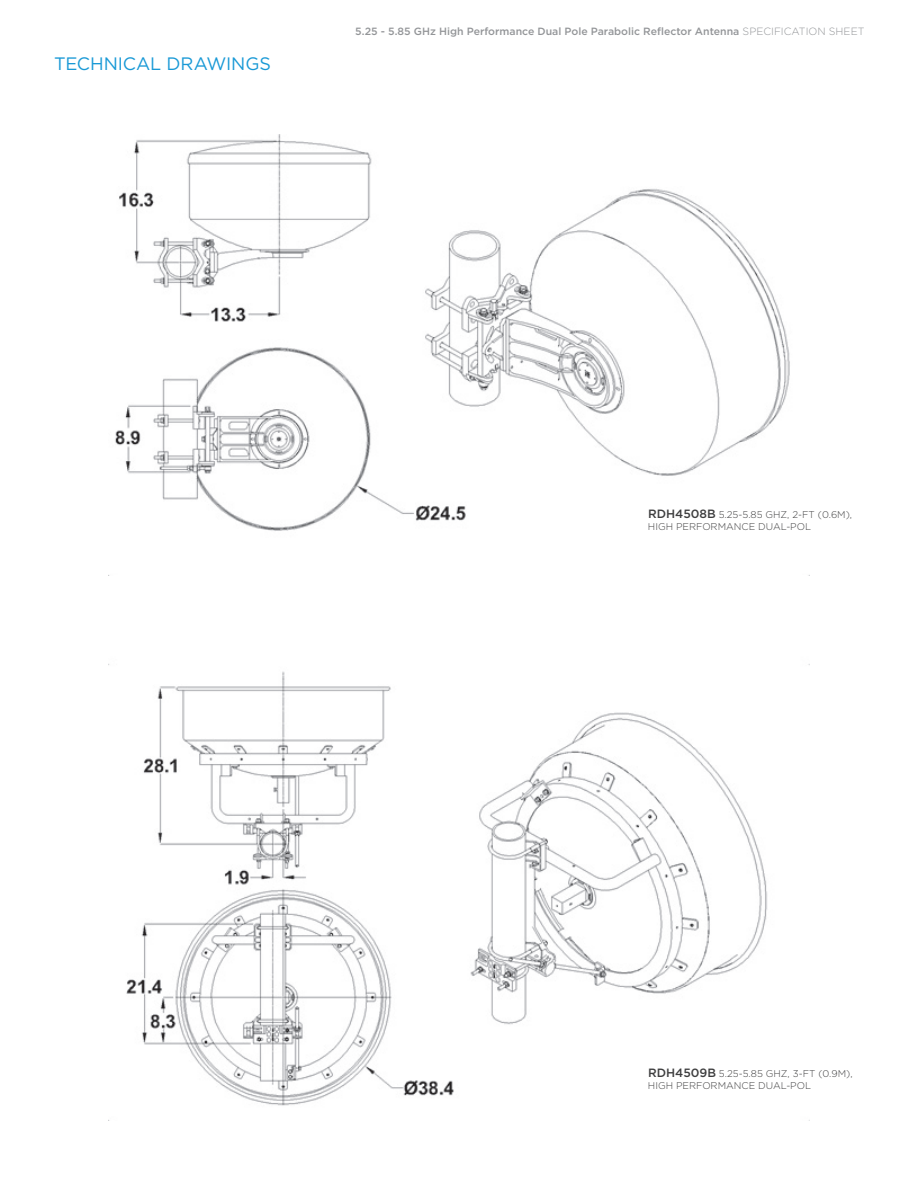
<style>
.page{position:relative;width:918px;height:1188px;background:#fff}
.page>*{position:absolute;margin:0;border:0;box-sizing:border-box;transform-origin:0 0}
.t1{font:18px "Gotham";letter-spacing:-.005em;color:#1999d6}
.t2{font:500 10.5px "Gotham";color:#939598}
.t3{font:300 9.75px/12px "Gotham";color:#3e3e3f}
.s1{font-weight:300}
.s2{font-weight:500;font-size:12px}
</style>
<div class="page">
<img style="left:108px;top:135px;width:702px;height:441px">
<img style="left:108px;top:664px;width:702px;height:456px">
<h1 class="t1" style="left:54px;top:52px;width:218px">TECHNICAL DRAWINGS</h1>
<p class="t2" style="left:355px;top:25px;width:511px">5.25 - 5.85 GHz High Performance Dual Pole Parabolic Reflector Antenna <span class="s1">SPECIFICATION SHEET</span></p>
<p class="t3" style="left:648px;top:509px;width:206px"><span class="s2">RDH4508B</span> 5.25-5.85 GHZ, 2-FT (0.6M),<br>HIGH PERFORMANCE DUAL-POL</p>
<p class="t3" style="left:648px;top:1067px;width:206px"><span class="s2">RDH4509B</span> 5.25-5.85 GHZ, 3-FT (0.9M),<br>HIGH PERFORMANCE DUAL-POL</p>
</div>
